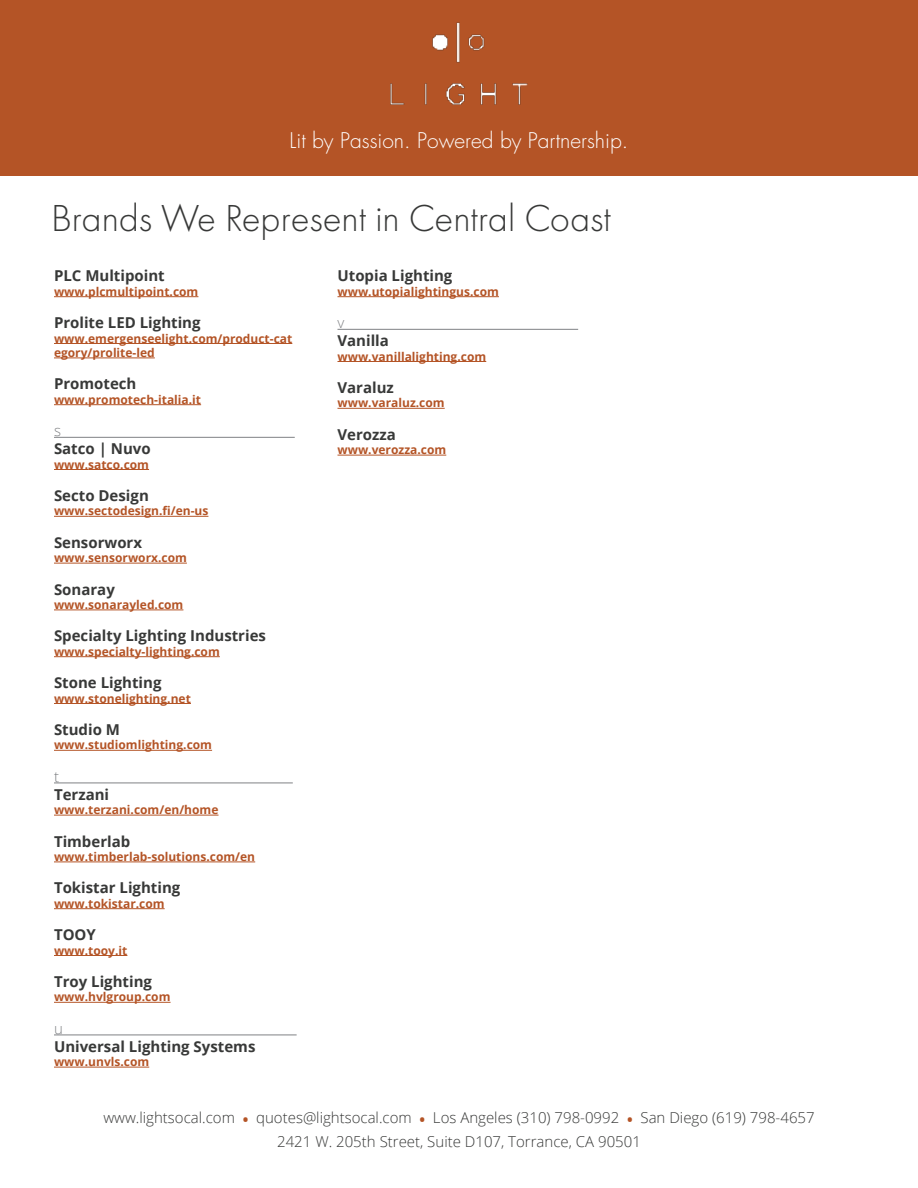
<style>
.page{position:relative;width:918px;height:1188px;background:#fff}
.page>*{position:absolute;margin:0;border:0;box-sizing:border-box;transform-origin:0 0}
.t1{font:300 39px "Futura PT";color:#383938}
.t2{font:300 21px "Futura";color:#fff}
.t3{font:700 15px "Open Sans";color:#383938}
.t4{font:300 15px/24px "Open Sans";color:#383938;text-align:center}
.t5{font:300 15px "Open Sans";color:#808285}
.t6{font:700 12px/14.4px "Open Sans";color:#b45426}
.s1{font-weight:700;color:#b45426}
</style>
<div class="page">
<div style="left:0;top:0;width:918px;height:176px;background:#b45426"></div>
<hr style="left:54px;top:296px;width:34px;height:1px;background:#b45426">
<hr style="left:88px;top:296px;width:110px;height:1px;background:#b45426">
<hr style="left:54px;top:343px;width:34px;height:1px;background:#b45426">
<hr style="left:88px;top:343px;width:204px;height:1px;background:#b45426">
<hr style="left:54px;top:358px;width:101px;height:1px;background:#b45426">
<hr style="left:54px;top:404px;width:34px;height:1px;background:#b45426">
<hr style="left:88px;top:404px;width:113px;height:1px;background:#b45426">
<hr style="left:54px;top:437px;width:241px;height:1px;background:#808285">
<hr style="left:54px;top:469px;width:34px;height:1px;background:#b45426">
<hr style="left:88px;top:469px;width:61px;height:1px;background:#b45426">
<hr style="left:54px;top:516px;width:34px;height:1px;background:#b45426">
<hr style="left:88px;top:516px;width:120px;height:1px;background:#b45426">
<hr style="left:54px;top:563px;width:133px;height:1px;background:#b45426">
<hr style="left:54px;top:610px;width:129px;height:1px;background:#b45426">
<hr style="left:54px;top:656px;width:166px;height:1px;background:#b45426">
<hr style="left:54px;top:703px;width:137px;height:1px;background:#b45426">
<hr style="left:54px;top:750px;width:158px;height:1px;background:#b45426">
<hr style="left:54px;top:783px;width:239px;height:1px;background:#808285">
<hr style="left:54px;top:815px;width:165px;height:1px;background:#b45426">
<hr style="left:54px;top:862px;width:201px;height:1px;background:#b45426">
<hr style="left:54px;top:908px;width:111px;height:1px;background:#b45426">
<hr style="left:54px;top:955px;width:73px;height:1px;background:#b45426">
<hr style="left:54px;top:1002px;width:117px;height:1px;background:#b45426">
<hr style="left:54px;top:1035px;width:243px;height:1px;background:#808285">
<hr style="left:54px;top:1067px;width:95px;height:1px;background:#b45426">
<hr style="left:338px;top:296px;width:161px;height:1px;background:#b45426">
<hr style="left:338px;top:329px;width:240px;height:1px;background:#808285">
<hr style="left:338px;top:361px;width:148px;height:1px;background:#b45426">
<hr style="left:338px;top:408px;width:107px;height:1px;background:#b45426">
<hr style="left:338px;top:455px;width:108px;height:1px;background:#b45426">
<img style="left:390px;top:22px;width:138px;height:83px">
<h2 class="t2" style="left:290px;top:128px;width:340px">Lit by Passion. Powered by Partnership.</h2>
<h1 class="t1" style="left:51px;top:196px;width:561px">Brands We Represent in Central Coast</h1>
<p class="t3" style="left:54px;top:265px;width:112px">PLC Multipoint</p>
<p class="t6" style="left:54px;top:284px;width:146px">www.plcmultipoint.com</p>
<p class="t3" style="left:54px;top:312px;width:148px">Prolite LED Lighting</p>
<p class="t6" style="left:54px;top:331px;width:240px">www.emergenseelight.com/product-cat egory/prolite-led</p>
<p class="t3" style="left:54px;top:373px;width:84px">Promotech</p>
<p class="t6" style="left:54px;top:392px;width:149px">www.promotech-italia.it</p>
<p class="t5" style="left:54px;top:420px;width:8px">s</p>
<p class="t3" style="left:54px;top:438px;width:98px">Satco | Nuvo</p>
<p class="t6" style="left:54px;top:457px;width:97px">www.satco.com</p>
<p class="t3" style="left:54px;top:485px;width:96px">Secto Design</p>
<p class="t6" style="left:54px;top:504px;width:156px">www.sectodesign.fi/en-us</p>
<p class="t3" style="left:54px;top:532px;width:90px">Sensorworx</p>
<p class="t6" style="left:54px;top:550px;width:134px">www.sensorworx.com</p>
<p class="t3" style="left:54px;top:579px;width:62px">Sonaray</p>
<p class="t6" style="left:54px;top:597px;width:131px">www.sonarayled.com</p>
<p class="t3" style="left:54px;top:625px;width:214px">Specialty Lighting Industries</p>
<p class="t6" style="left:54px;top:644px;width:167px">www.specialty-lighting.com</p>
<p class="t3" style="left:54px;top:672px;width:109px">Stone Lighting</p>
<p class="t6" style="left:54px;top:691px;width:138px">www.stonelighting.net</p>
<p class="t3" style="left:54px;top:719px;width:68px">Studio M</p>
<p class="t6" style="left:54px;top:738px;width:160px">www.studiomlighting.com</p>
<p class="t5" style="left:54px;top:766px;width:7px">t</p>
<p class="t3" style="left:54px;top:784px;width:57px">Terzani</p>
<p class="t6" style="left:54px;top:802px;width:166px">www.terzani.com/en/home</p>
<p class="t3" style="left:54px;top:831px;width:78px">Timberlab</p>
<p class="t6" style="left:54px;top:849px;width:203px">www.timberlab-solutions.com/en</p>
<p class="t3" style="left:54px;top:877px;width:128px">Tokistar Lighting</p>
<p class="t6" style="left:54px;top:896px;width:112px">www.tokistar.com</p>
<p class="t3" style="left:54px;top:924px;width:43px">TOOY</p>
<p class="t6" style="left:54px;top:943px;width:75px">www.tooy.it</p>
<p class="t3" style="left:54px;top:971px;width:100px">Troy Lighting</p>
<p class="t6" style="left:54px;top:990px;width:118px">www.hvlgroup.com</p>
<p class="t5" style="left:54px;top:1018px;width:10px">u</p>
<p class="t3" style="left:54px;top:1036px;width:203px">Universal Lighting Systems</p>
<p class="t6" style="left:54px;top:1054px;width:97px">www.unvls.com</p>
<p class="t3" style="left:338px;top:265px;width:116px">Utopia Lighting</p>
<p class="t6" style="left:338px;top:284px;width:163px">www.utopialightingus.com</p>
<p class="t5" style="left:338px;top:312px;width:8px">v</p>
<p class="t3" style="left:338px;top:330px;width:53px">Vanilla</p>
<p class="t6" style="left:338px;top:349px;width:150px">www.vanillalighting.com</p>
<p class="t3" style="left:338px;top:377px;width:58px">Varaluz</p>
<p class="t6" style="left:338px;top:396px;width:109px">www.varaluz.com</p>
<p class="t3" style="left:338px;top:424px;width:60px">Verozza</p>
<p class="t6" style="left:338px;top:442px;width:110px">www.verozza.com</p>
<p class="t4" style="left:103px;top:1106px;width:713px">www.lightsocal.com <span class="s1">•</span> quotes@lightsocal.com <span class="s1">•</span> Los Angeles (310) 798-0992 <span class="s1">•</span> San Diego (619) 798-4657<br>2421 W. 205th Street, Suite D107, Torrance, CA 90501</p>
</div>
